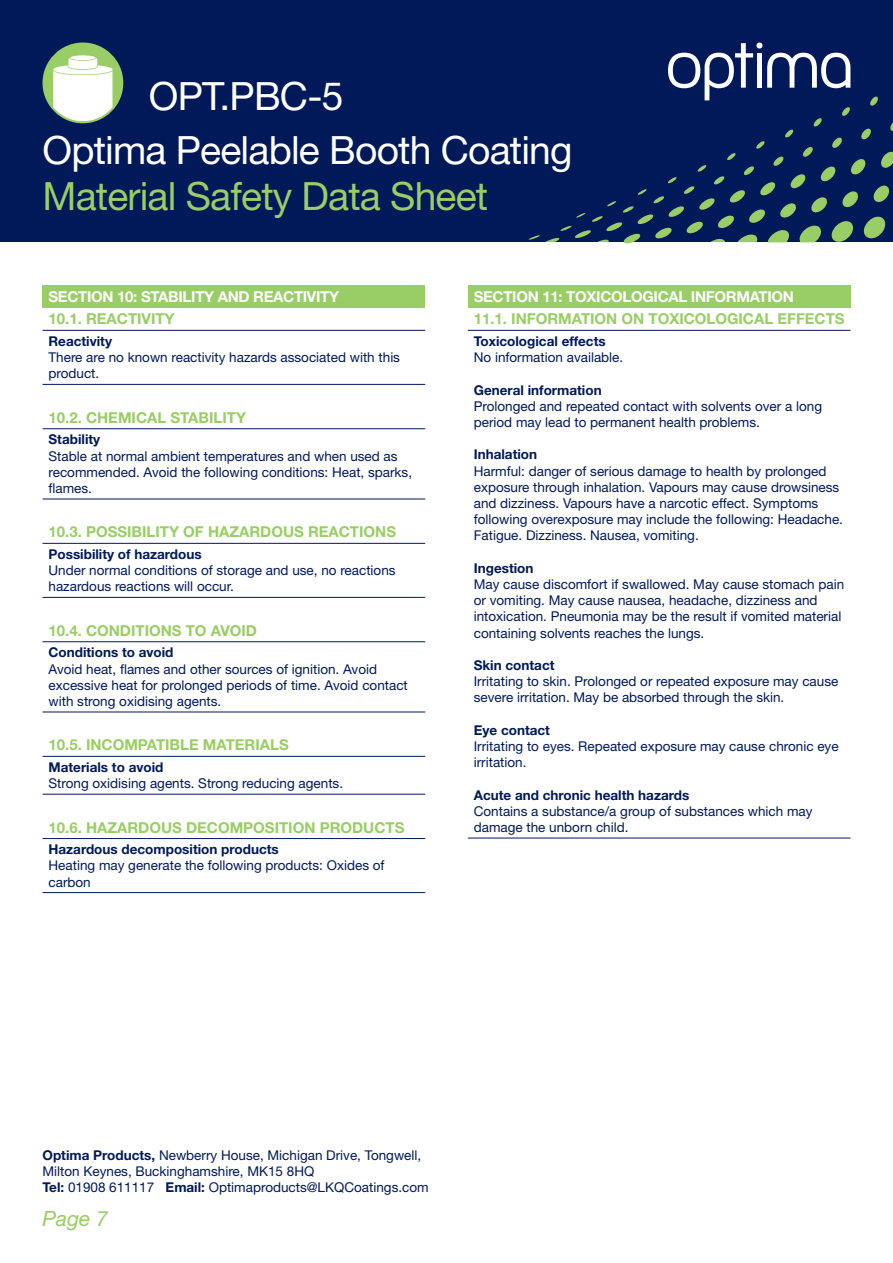
<style>
.page{position:relative;width:893px;height:1263px;background:#fff}
.page>*{position:absolute;margin:0;border:0;box-sizing:border-box;transform-origin:0 0}
.t1{font:39px "Helvetica Neue LT Std";letter-spacing:-.02em;color:#fff}
.t2{font:39px "Helvetica Neue LT Std";letter-spacing:-.02em;color:#99cd65}
.t3{font:italic 21px "Helvetica Neue LT Std";color:#99cd65}
.t4{font:700 15px "Helvetica Neue LT Std";color:#99cd65}
.t5{font:700 15px "Helvetica Neue LT Std";letter-spacing:-.02em;color:#fff}
.t6{font:13.5px/16.2px "Helvetica Neue LT Std";color:#011958}
.t7{font:700 13.5px "Helvetica Neue LT Std";color:#011958}
.s1{font-weight:700}
</style>
<div class="page">
<div style="left:0;top:0;width:893px;height:242px;background:#011958"></div>
<svg style="left:528px;top:43px;width:365px;height:201px"></svg>
<div style="left:43px;top:43px;width:80px;height:80px;background:#99cd65;border-radius:50%"></div>
<svg style="left:53px;top:55px;width:60px;height:66px;background:#e5eee0"></svg>
<div style="left:43px;top:285px;width:382px;height:23px;background:#99cd65"></div>
<hr style="left:43px;top:330px;width:382px;height:1px;background:#011958">
<hr style="left:43px;top:384px;width:382px;height:1px;background:#011958">
<hr style="left:43px;top:428px;width:382px;height:1px;background:#011958">
<hr style="left:43px;top:499px;width:382px;height:1px;background:#011958">
<hr style="left:43px;top:543px;width:382px;height:1px;background:#011958">
<hr style="left:43px;top:597px;width:382px;height:1px;background:#011958">
<hr style="left:43px;top:641px;width:382px;height:1px;background:#011958">
<hr style="left:43px;top:712px;width:382px;height:1px;background:#011958">
<hr style="left:43px;top:756px;width:382px;height:1px;background:#011958">
<hr style="left:43px;top:794px;width:382px;height:1px;background:#011958">
<hr style="left:43px;top:838px;width:382px;height:1px;background:#011958">
<hr style="left:43px;top:892px;width:382px;height:1px;background:#011958">
<div style="left:468px;top:285px;width:382px;height:23px;background:#99cd65"></div>
<hr style="left:468px;top:330px;width:382px;height:1px;background:#011958">
<hr style="left:468px;top:838px;width:382px;height:1px;background:#011958">
<h1 class="t1" style="left:149px;top:73px;width:196px">OPT.PBC-5</h1>
<h1 class="t1" style="left:43px;top:127px;width:532px">Optima Peelable Booth Coating</h1>
<h1 class="t2" style="left:43px;top:173px;width:447px">Material Safety Data Sheet</h1>
<p class="t5" style="left:49px;top:287px;width:292px">SECTION 10: STABILITY AND REACTIVITY</p>
<p class="t4" style="left:49px;top:310px;width:128px">10.1. REACTIVITY</p>
<p class="t7" style="left:49px;top:333px;width:65px">Reactivity</p>
<p class="t6" style="left:49px;top:349px;width:353px">There are no known reactivity hazards associated with this product.</p>
<p class="t4" style="left:49px;top:408px;width:199px">10.2. CHEMICAL STABILITY</p>
<p class="t7" style="left:49px;top:431px;width:53px">Stability</p>
<p class="t6" style="left:49px;top:447px;width:365px">Stable at normal ambient temperatures and when used as recommended. Avoid the following conditions: Heat, sparks, flames.</p>
<p class="t4" style="left:49px;top:523px;width:349px">10.3. POSSIBILITY OF HAZARDOUS REACTIONS</p>
<p class="t7" style="left:49px;top:546px;width:155px">Possibility of hazardous</p>
<p class="t6" style="left:49px;top:562px;width:349px">Under normal conditions of storage and use, no reactions hazardous reactions will occur.</p>
<p class="t4" style="left:49px;top:621px;width:210px">10.4. CONDITIONS TO AVOID</p>
<p class="t7" style="left:49px;top:644px;width:126px">Conditions to avoid</p>
<p class="t6" style="left:49px;top:660px;width:361px">Avoid heat, flames and other sources of ignition. Avoid excessive heat for prolonged periods of time. Avoid contact with strong oxidising agents.</p>
<p class="t4" style="left:49px;top:736px;width:242px">10.5. INCOMPATIBLE MATERIALS</p>
<p class="t7" style="left:49px;top:759px;width:116px">Materials to avoid</p>
<p class="t6" style="left:49px;top:775px;width:296px">Strong oxidising agents. Strong reducing agents.</p>
<p class="t4" style="left:49px;top:818px;width:357px">10.6. HAZARDOUS DECOMPOSITION PRODUCTS</p>
<p class="t7" style="left:49px;top:841px;width:232px">Hazardous decomposition products</p>
<p class="t6" style="left:49px;top:857px;width:338px">Heating may generate the following products: Oxides of carbon</p>
<p class="t5" style="left:474px;top:287px;width:322px">SECTION 11: TOXICOLOGICAL INFORMATION</p>
<p class="t4" style="left:474px;top:310px;width:372px">11.1. INFORMATION ON TOXICOLOGICAL EFFECTS</p>
<p class="t7" style="left:474px;top:333px;width:133px">Toxicological effects</p>
<p class="t6" style="left:474px;top:349px;width:151px">No information available.</p>
<p class="t7" style="left:474px;top:381px;width:129px">General information</p>
<p class="t6" style="left:474px;top:398px;width:350px">Prolonged and repeated contact with solvents over a long period may lead to permanent health problems.</p>
<p class="t7" style="left:474px;top:446px;width:65px">Inhalation</p>
<p class="t6" style="left:474px;top:462px;width:371px">Harmful: danger of serious damage to health by prolonged exposure through inhalation. Vapours may cause drowsiness and dizziness. Vapours have a narcotic effect. Symptoms following overexposure may include the following: Headache.<br>Fatigue. Dizziness. Nausea, vomiting.</p>
<p class="t7" style="left:474px;top:560px;width:61px">Ingestion</p>
<p class="t6" style="left:474px;top:576px;width:372px">May cause discomfort if swallowed. May cause stomach pain or vomiting. May cause nausea, headache, dizziness and intoxication. Pneumonia may be the result if vomited material containing solvents reaches the lungs.</p>
<p class="t7" style="left:474px;top:657px;width:82px">Skin contact</p>
<p class="t6" style="left:474px;top:673px;width:366px">Irritating to skin. Prolonged or repeated exposure may cause severe irritation. May be absorbed through the skin.</p>
<p class="t7" style="left:474px;top:722px;width:78px">Eye contact</p>
<p class="t6" style="left:474px;top:738px;width:366px">Irritating to eyes. Repeated exposure may cause chronic eye irritation.</p>
<p class="t7" style="left:474px;top:786px;width:217px">Acute and chronic health hazards</p>
<p class="t6" style="left:474px;top:803px;width:340px">Contains a substance/a group of substances which may damage the unborn child.</p>
<p class="t6" style="left:43px;top:1146px;width:388px"><span class="s1">Optima Products,</span> Newberry House, Michigan Drive, Tongwell,<br>Milton Keynes, Buckinghamshire, MK15 8HQ<br><span class="s1">Tel:</span> 01908 611117 <span class="s1">Email:</span> Optimaproducts@LKQCoatings.com</p>
<h2 class="t3" style="left:43px;top:1206px;width:67px">Page 7</h2>
</div>
